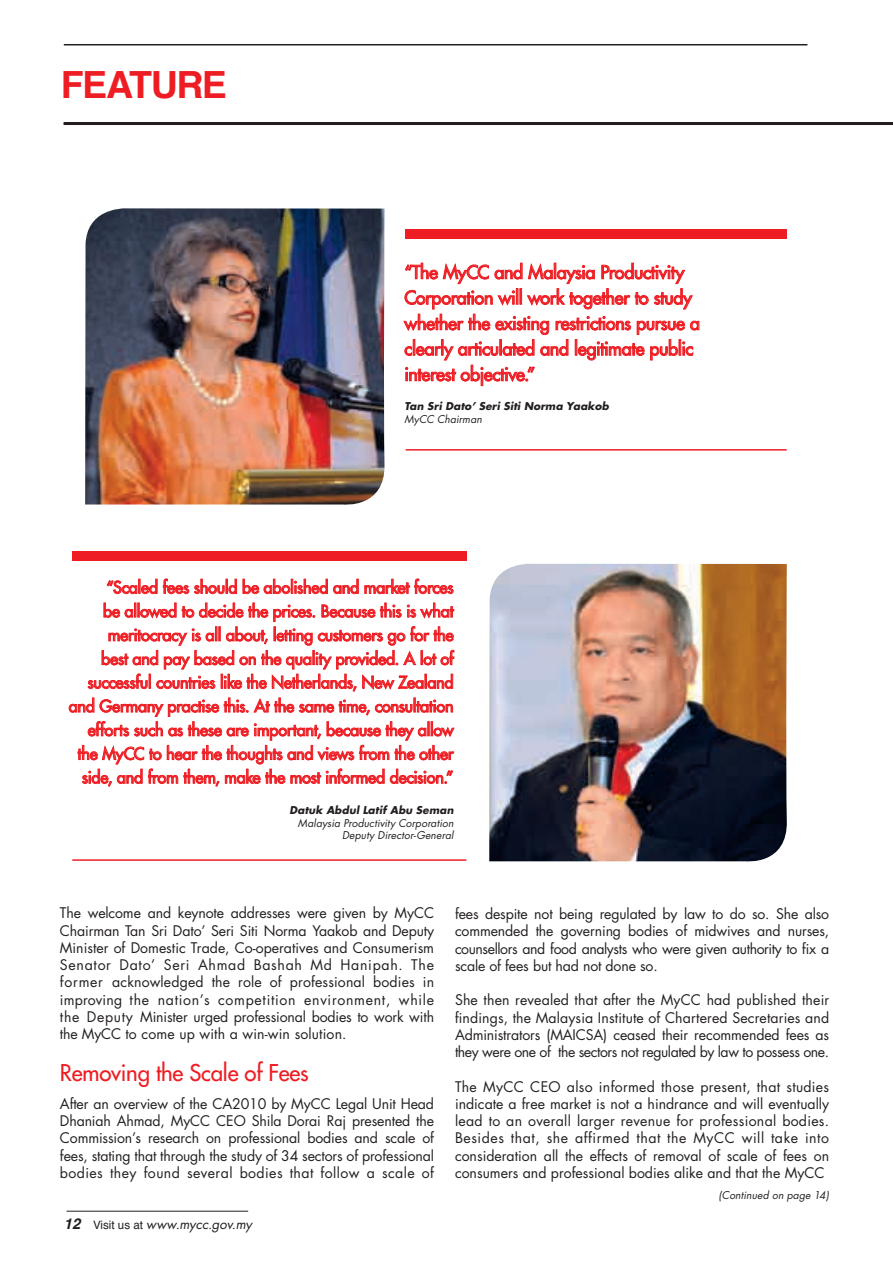
<style>
.page{position:relative;width:893px;height:1263px;background:#fff}
.page>*{position:absolute;margin:0;border:0;box-sizing:border-box;transform-origin:0 0}
.Tittle{font:700 37.5px "Helvetica";letter-spacing:-.04em;color:#ee1d23}
.Subheader{font:22.5px "Futura";letter-spacing:-.01em;color:#ee1d23}
.t1{font:18px/25.5px "Futura";letter-spacing:-.01em;color:#ee1d23}
.t2{font:16.35px/23.7px "Futura";letter-spacing:-.005em;color:#ee1d23;text-align:right}
.Text_1{font:14.25px/17.2px "Futura";letter-spacing:-.01em;color:#231f20;text-align:justify}
.t3{font:italic 13.2px "Futura";color:#231f20}
.t4{font:italic 10.5px "Futura";letter-spacing:.01em;color:#231f20}
.t5{font:italic 700 10.5px "Futura";letter-spacing:.015em;color:#231f20}
.s1{font-family:"Helvetica";font-weight:700;font-size:14.85px}
.s2{font-family:"Helvetica";font-style:normal;font-size:11.55px}
</style>
<div class="page">
<div style="left:406px;top:229px;width:381px;height:10px;background:#ee1d23"></div>
<svg style="left:404px;top:263px;width:295px;height:123px"></svg>
<hr style="left:406px;top:449px;width:381px;height:2px;background:#ee1d23">
<img style="left:85px;top:208px;width:300px;height:297px">
<hr style="left:67px;top:1211px;width:181px;height:1px;background:#231f20">
<hr style="left:64px;top:122px;width:829px;height:3px;background:#231f20">
<hr style="left:72px;top:859px;width:394px;height:2px;background:#ee1d23">
<div style="left:72px;top:551px;width:394px;height:10px;background:#ee1d23"></div>
<svg style="left:107px;top:579px;width:50px;height:15px"></svg>
<svg style="left:163px;top:579px;width:74px;height:15px"></svg>
<svg style="left:243px;top:579px;width:116px;height:15px"></svg>
<svg style="left:365px;top:579px;width:88px;height:15px"></svg>
<svg style="left:88px;top:603px;width:366px;height:89px"></svg>
<svg style="left:69px;top:698px;width:385px;height:89px"></svg>
<img style="left:489px;top:564px;width:298px;height:298px">
<hr style="left:64px;top:44px;width:743px;height:1px;background:#231f20">
<p class="Tittle" style="left:61px;top:55px;width:168px">FEATURE</p>
<p class="t1" style="left:404px;top:259px;width:297px">“The MyCC and Malaysia Productivity Corporation will work together to study whether the existing restrictions pursue a clearly articulated and legitimate public interest objective.”</p>
<p class="t5" style="left:404px;top:399px;width:206px">Tan Sri Dato’ Seri Siti Norma Yaakob</p>
<p class="t4" style="left:404px;top:412px;width:79px">MyCC Chairman</p>
<p class="t2" style="left:69px;top:576px;width:386px">“Scaled fees should be abolished and market forces<br>be allowed to decide the prices. Because this is what meritocracy is all about, letting customers go for the<br>best and pay based on the quality provided. A lot of successful countries like the Netherlands, New Zealand and Germany practise this. At the same time, consultation efforts such as these are important, because they allow the MyCC to hear the thoughts and views from the other side, and from them, make the most informed decision.”</p>
<p class="t5" style="left:289px;top:803px;width:166px">Datuk Abdul Latif Abu Seman</p>
<p class="t4" style="left:298px;top:816px;width:157px">Malaysia Productivity Corporation</p>
<p class="t4" style="left:342px;top:829px;width:113px">Deputy Director-General</p>
<p class="Text_1" style="left:60px;top:905px;width:376px">The welcome and keynote addresses were given by MyCC Chairman Tan Sri Dato’ Seri Siti Norma Yaakob and Deputy Minister of Domestic Trade, Co-operatives and Consumerism Senator Dato’ Seri Ahmad Bashah Md Hanipah. The former acknowledged the role of professional bodies in improving the nation’s competition environment, while the Deputy Minister urged professional bodies to work with the MyCC to come up with a win-win solution.</p>
<p class="Subheader" style="left:60px;top:1059px;width:250px">Removing the Scale of Fees</p>
<p class="Text_1" style="left:60px;top:1095px;width:376px">After an overview of the CA2010 by MyCC Legal Unit Head Dhaniah Ahmad, MyCC CEO Shila Dorai Raj presented the Commission’s research on professional bodies and scale of fees, stating that through the study of 34 sectors of professional bodies they found several bodies that follow a scale of</p>
<p class="t3" style="left:64px;top:1215px;width:190px"><span class="s1">12</span> <span class="s2">Visit us at</span> www.mycc.gov.my</p>
<p class="Text_1" style="left:455px;top:905px;width:376px">fees despite not being regulated by law to do so. She also commended the governing bodies of midwives and nurses, counsellors and food analysts who were given authority to fix a scale of fees but had not done so.</p>
<p class="Text_1" style="left:455px;top:992px;width:376px">She then revealed that after the MyCC had published their findings, the Malaysia Institute of Chartered Secretaries and Administrators (MAICSA) ceased their recommended fees as they were one of the sectors not regulated by law to possess one.</p>
<p class="Text_1" style="left:455px;top:1078px;width:376px">The MyCC CEO also informed those present, that studies indicate a free market is not a hindrance and will eventually lead to an overall larger revenue for professional bodies.<br>Besides that, she affirmed that the MyCC will take into consideration all the effects of removal of scale of fees on consumers and professional bodies alike and that the MyCC</p>
<p class="t4" style="left:718px;top:1188px;width:112px">(Continued on page 14)</p>
</div>
